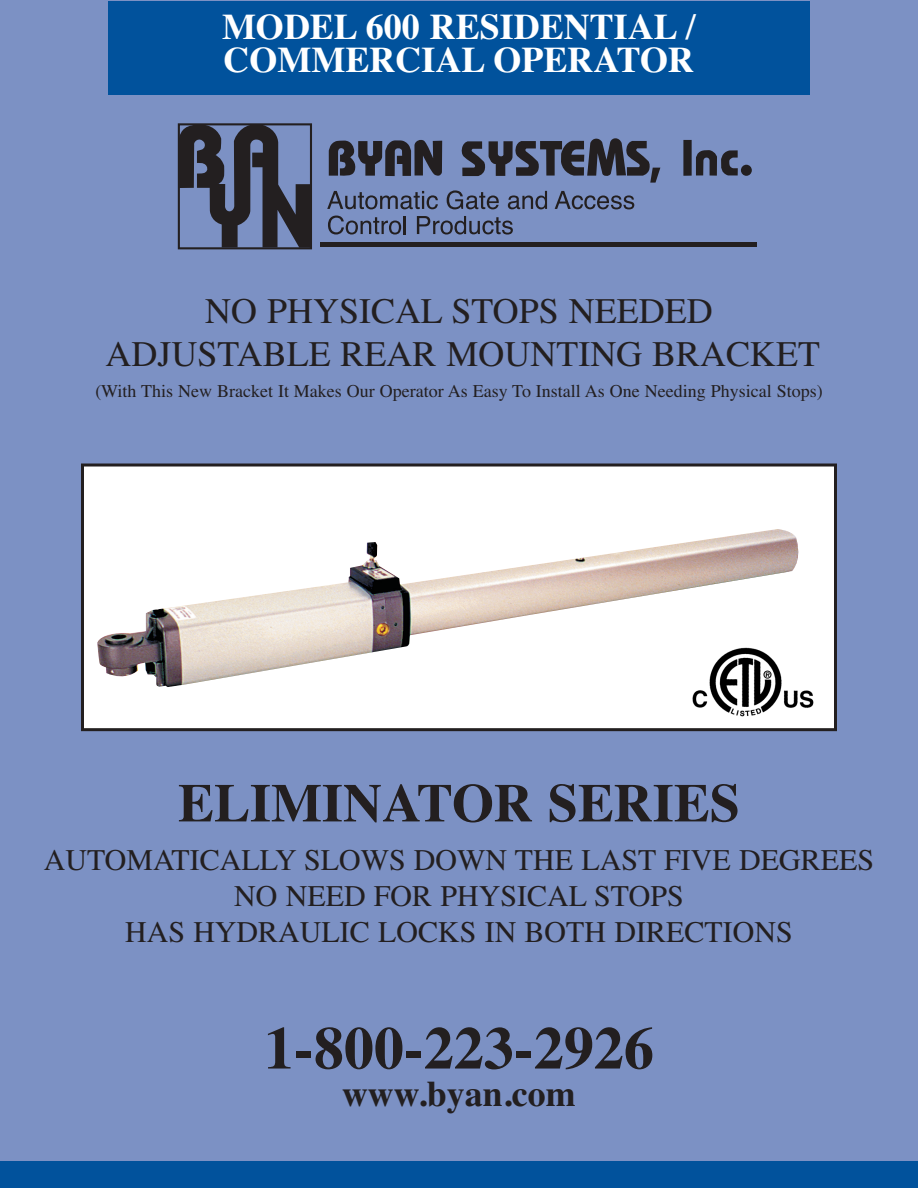
<style>
.page{position:relative;width:918px;height:1188px;background:#7c91c4}
.page>*{position:absolute;margin:0;border:0;box-sizing:border-box;transform-origin:0 0}
.t1{font:700 60px "Times";color:#231f20}
.t2{font:700 54px "Times";color:#231f20}
.t3{font:36px/43.2px "Times";color:#231f20;text-align:center}
.t4{font:700 36px/33px "Times";color:#fff}
.t5{font:700 36px "Times";color:#231f20}
.t6{font:30px/36px "Times";color:#231f20;text-align:center}
.t7{font:18px "Times";color:#231f20}
</style>
<div class="page">
<div style="left:82px;top:465px;width:754px;height:265px;background:#fff"></div>
<img style="left:97px;top:529px;width:702px;height:158px">
<div style="left:81px;top:464px;width:756px;height:267px;border:3px solid #231f20"></div>
<div style="left:178px;top:123px;width:134px;height:126px;border:2px solid #231f20"></div>
<svg style="left:179px;top:123px;width:132px;height:125px"></svg>
<svg style="left:329px;top:140px;width:113px;height:36px"></svg>
<svg style="left:461px;top:138px;width:199px;height:45px"></svg>
<div style="left:683px;top:140px;width:9px;height:36px;background:#231f20"></div>
<svg style="left:696px;top:150px;width:42px;height:26px"></svg>
<div style="left:741px;top:165px;width:11px;height:11px;background:#231f20;border-radius:50%"></div>
<div style="left:320px;top:242px;width:437px;height:5px;background:#231f20"></div>
<svg style="left:327px;top:191px;width:111px;height:18px"></svg>
<svg style="left:447px;top:190px;width:52px;height:19px"></svg>
<svg style="left:508px;top:191px;width:39px;height:18px"></svg>
<svg style="left:555px;top:191px;width:79px;height:18px"></svg>
<svg style="left:328px;top:216px;width:78px;height:19px"></svg>
<svg style="left:417px;top:216px;width:96px;height:19px"></svg>
<div style="left:0;top:1161px;width:918px;height:27px;background:#01529c"></div>
<div style="left:108px;top:1px;width:702px;height:93px;background:#01529c"></div>
<img style="left:688px;top:647px;width:126px;height:70px">
<p class="t4" style="left:222px;top:14px;width:475px">MODEL 600 RESIDENTIAL /<br>COMMERCIAL OPERATOR</p>
<p class="t3" style="left:106px;top:293px;width:716px">NO PHYSICAL STOPS NEEDED<br>ADJUSTABLE REAR MOUNTING BRACKET</p>
<p class="t7" style="left:95px;top:385px;width:729px">(With This New Bracket It Makes Our Operator As Easy To Install As One Needing Physical Stops)</p>
<h2 class="t2" style="left:178px;top:784px;width:563px">ELIMINATOR SERIES</h2>
<p class="t6" style="left:44px;top:845px;width:832px">AUTOMATICALLY SLOWS DOWN THE LAST FIVE DEGREES<br>NO NEED FOR PHYSICAL STOPS<br>HAS HYDRAULIC LOCKS IN BOTH DIRECTIONS</p>
<h1 class="t1" style="left:264px;top:1027px;width:391px">1-800-223-2926</h1>
<p class="t5" style="left:342px;top:1081px;width:235px">www.byan.com</p>
</div>
